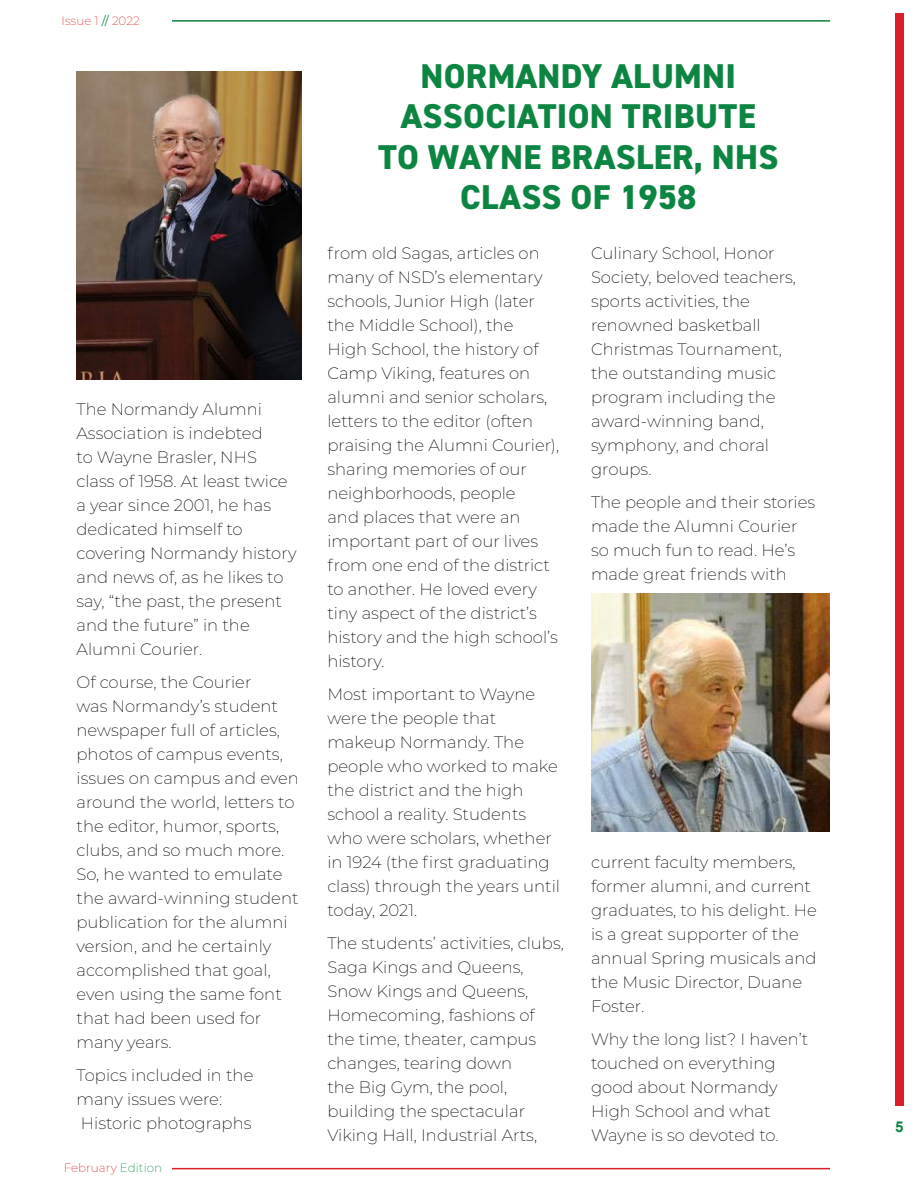
<style>
.page{position:relative;width:918px;height:1188px;background:#fff}
.page>*{position:absolute;margin:0;border:0;box-sizing:border-box;transform-origin:0 0}
.t1{font:800 34.5px/40.5px "DIN2014";letter-spacing:.01em;color:#0d8542;text-align:center}
.t2{font:200 16.5px/24px "Montserrat";color:#000}
.t3{font:700 15px "Arial";color:#0d8542}
.t4{font:200 12px "Montserrat";color:#da2026}
.s1{font-weight:400;color:#0d8542}
.s2{color:#0d8542}
</style>
<div class="page">
<div style="left:895px;top:14px;width:9px;height:1092px;background:#da2026"></div>
<hr style="left:172px;top:20px;width:658px;height:2px;background:#0d8542">
<hr style="left:172px;top:1168px;width:658px;height:1px;background:#da2026">
<img style="left:77px;top:71px;width:225px;height:309px">
<img style="left:591px;top:594px;width:238px;height:238px">
<p class="t4" style="left:62px;top:13px;width:80px">Issue 1 <span class="s1">//</span> 2022</p>
<p class="t2" style="left:77px;top:397px;width:222px">The Normandy Alumni<br>Association is indebted<br>to Wayne Brasler, NHS class of 1958. At least twice a year since 2001, he has dedicated himself to covering Normandy history and news of, as he likes to say, “the past, the present and the future” in the<br>Alumni Courier.</p>
<p class="t2" style="left:77px;top:670px;width:224px">Of course, the Courier<br>was Normandy’s student newspaper full of articles, photos of campus events, issues on campus and even around the world, letters to the editor, humor, sports, clubs, and so much more.<br>So, he wanted to emulate the award-winning student publication for the alumni version, and he certainly accomplished that goal, even using the same font that had been used for many years.</p>
<p class="t2" style="left:77px;top:1063px;width:178px">Topics included in the many issues were:<br>Historic photographs</p>
<p class="t4" style="left:64px;top:1160px;width:100px">February <span class="s2">Edition</span></p>
<h1 class="t1" style="left:378px;top:56px;width:401px">NORMANDY ALUMNI<br>ASSOCIATION TRIBUTE<br>TO WAYNE BRASLER, NHS<br>CLASS OF 1958</h1>
<p class="t2" style="left:327px;top:241px;width:233px">from old Sagas, articles on many of NSD’s elementary schools, Junior High (later the Middle School), the<br>High School, the history of<br>Camp Viking, features on alumni and senior scholars, letters to the editor (often praising the Alumni Courier), sharing memories of our neighborhoods, people<br>and places that were an important part of our lives from one end of the district to another. He loved every tiny aspect of the district’s history and the high school’s history.</p>
<p class="t2" style="left:327px;top:682px;width:234px">Most important to Wayne were the people that makeup Normandy. The people who worked to make the district and the high school a reality. Students who were scholars, whether in 1924 (the first graduating class) through the years until today, 2021.</p>
<p class="t2" style="left:327px;top:931px;width:238px">The students’ activities, clubs,<br>Saga Kings and Queens,<br>Snow Kings and Queens,<br>Homecoming, fashions of the time, theater, campus changes, tearing down<br>the Big Gym, the pool, building the spectacular<br>Viking Hall, Industrial Arts,</p>
<p class="t2" style="left:591px;top:241px;width:207px">Culinary School, Honor<br>Society, beloved teachers, sports activities, the renowned basketball<br>Christmas Tournament, the outstanding music program including the award-winning band, symphony, and choral groups.</p>
<p class="t2" style="left:591px;top:490px;width:226px">The people and their stories made the Alumni Courier so much fun to read. He’s made great friends with</p>
<p class="t2" style="left:591px;top:850px;width:227px">current faculty members, former alumni, and current graduates, to his delight. He is a great supporter of the annual Spring musicals and the Music Director, Duane<br>Foster.</p>
<p class="t2" style="left:591px;top:1027px;width:219px">Why the long list? I haven’t touched on everything good about Normandy<br>High School and what<br>Wayne is so devoted to.</p>
<p class="t3" style="left:895px;top:1117px;width:10px">5</p>
</div>
